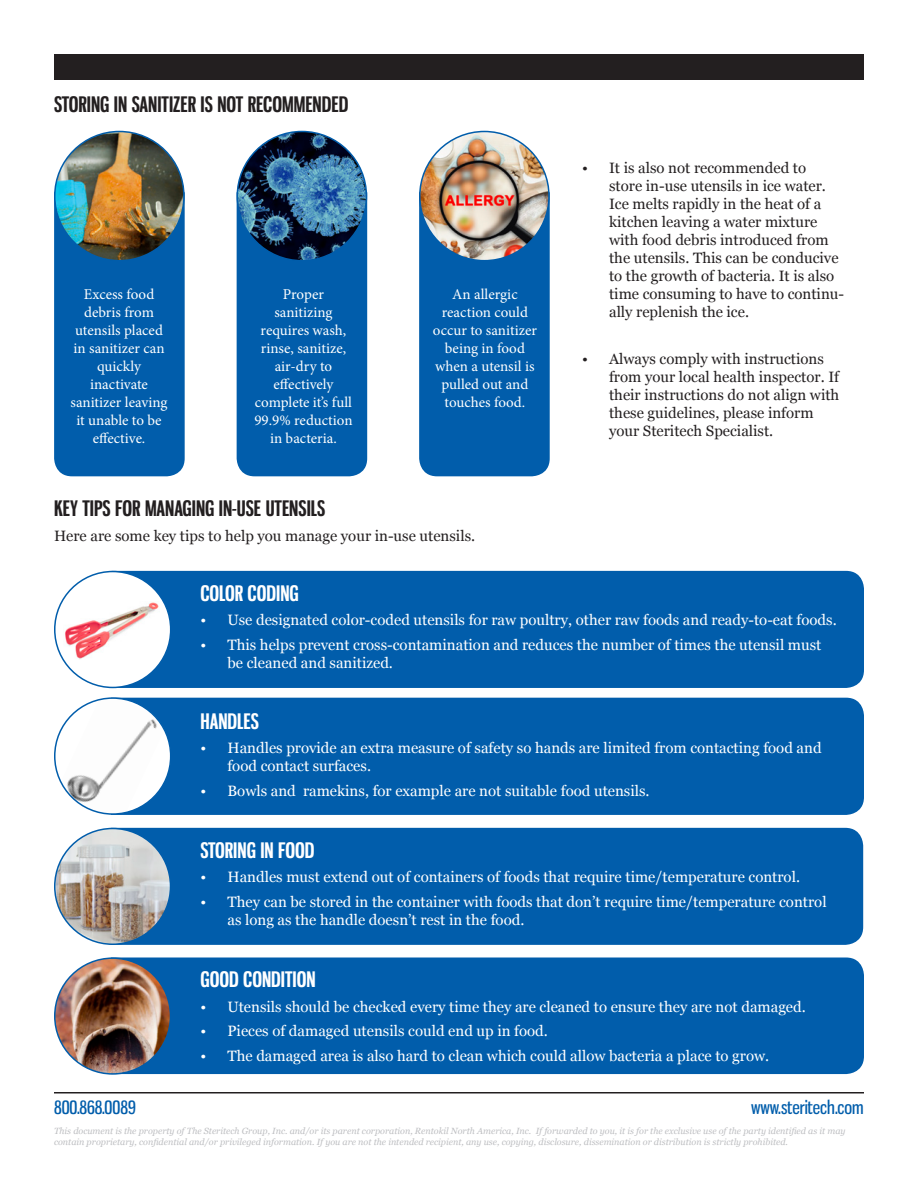
<style>
.page{position:relative;width:918px;height:1188px;background:#fff}
.page>*{position:absolute;margin:0;border:0;box-sizing:border-box;transform-origin:0 0}
.t1{font:700 21px "Gnuolane Rg";color:#231f20}
.t2{font:700 21px "Gnuolane Rg";color:#fff}
.t3{font:18px "Gnuolane Rg";color:#015dab}
.t4{font:15px/18px "Georgia";color:#fff}
.t5{font:15px/18px "Georgia";color:#231f20}
.t6{font:15px/18px "Minion Pro";color:#fff;text-align:center}
.t7{font:italic 9px/10.8px "Georgia";color:#bebfc2}
</style>
<div class="page">
<div style="left:54px;top:54px;width:810px;height:26px;background:#231f20"></div>
<div style="left:54px;top:204px;width:131px;height:272px;background:#015dab"></div>
<img style="left:55px;top:131px;width:129px;height:130px;border-radius:65px">
<div style="left:237px;top:204px;width:130px;height:272px;background:#015dab"></div>
<img style="left:237px;top:131px;width:129px;height:130px;border-radius:65px">
<div style="left:419px;top:204px;width:131px;height:272px;background:#015dab"></div>
<img style="left:420px;top:131px;width:129px;height:130px;border-radius:65px">
<div style="left:120px;top:571px;width:744px;height:117px;background:#015dab"></div>
<div style="left:55px;top:572px;width:116px;height:115px;background:#fff;border-radius:50%"></div>
<img style="left:65px;top:602px;width:94px;height:57px">
<div style="left:54px;top:571px;width:117px;height:117px;border:2px solid #015dab;border-radius:50%"></div>
<div style="left:120px;top:698px;width:744px;height:117px;background:#015dab"></div>
<svg style="left:55px;top:698px;width:116px;height:116px"></svg>
<img style="left:61px;top:698px;width:103px;height:116px">
<div style="left:54px;top:697px;width:117px;height:118px;border:2px solid #015dab;border-radius:50%"></div>
<div style="left:120px;top:828px;width:743px;height:117px;background:#015dab"></div>
<img style="left:55px;top:828px;width:116px;height:116px;border-radius:58px">
<div style="left:54px;top:828px;width:117px;height:117px;border:2px solid #015dab;border-radius:50%"></div>
<div style="left:126px;top:958px;width:738px;height:116px;background:#015dab"></div>
<img style="left:55px;top:958px;width:116px;height:116px;border-radius:58px">
<div style="left:54px;top:957px;width:117px;height:118px;border:2px solid #015dab;border-radius:50%"></div>
<hr style="left:54px;top:1092px;width:810px;height:2px;background:#231f20">
<h1 class="t1" style="left:54px;top:92px;width:296px">STORING IN SANITIZER IS NOT RECOMMENDED</h1>
<p class="t6" style="left:71px;top:286px;width:99px">Excess food debris from utensils placed in sanitizer can quickly inactivate sanitizer leaving it unable to be effective.</p>
<p class="t6" style="left:254px;top:286px;width:100px">Proper sanitizing requires wash, rinse, sanitize, air-dry to effectively complete it’s full<br>99.9% reduction in bacteria.</p>
<p class="t6" style="left:433px;top:286px;width:106px">An allergic reaction could occur to sanitizer being in food when a utensil is pulled out and touches food.</p>
<h1 class="t1" style="left:54px;top:496px;width:273px">KEY TIPS FOR MANAGING IN-USE UTENSILS</h1>
<p class="t5" style="left:54px;top:526px;width:423px">Here are some key tips to help you manage your in-use utensils.</p>
<p class="t5" style="left:609px;top:159px;width:237px;text-indent:-27px">• It is also not recommended to<br>store in-use utensils in ice water.<br>Ice melts rapidly in the heat of a kitchen leaving a water mixture with food debris introduced from the utensils. This can be conducive to the growth of bacteria. It is also time consuming to have to continu&shy;ally replenish the ice.</p>
<p class="t5" style="left:609px;top:349px;width:232px;text-indent:-27px">• Always comply with instructions from your local health inspector. If their instructions do not align with these guidelines, please inform your Steritech Specialist.</p>
<h1 class="t2" style="left:200px;top:580px;width:100px">COLOR CODING</h1>
<p class="t4" style="left:200px;top:610px;width:638px">• Use designated color-coded utensils for raw poultry, other raw foods and ready-to-eat foods.</p>
<p class="t4" style="left:227px;top:635px;width:595px;text-indent:-27px">• This helps prevent cross-contamination and reduces the number of times the utensil must be cleaned and sanitized.</p>
<h1 class="t2" style="left:200px;top:708px;width:60px">HANDLES</h1>
<p class="t4" style="left:227px;top:738px;width:596px;text-indent:-27px">• Handles provide an extra measure of safety so hands are limited from contacting food and food contact surfaces.</p>
<p class="t4" style="left:200px;top:781px;width:451px">• Bowls and ramekins, for example are not suitable food utensils.</p>
<h1 class="t2" style="left:200px;top:837px;width:116px">STORING IN FOOD</h1>
<p class="t4" style="left:200px;top:867px;width:601px">• Handles must extend out of containers of foods that require time/temperature control.</p>
<p class="t4" style="left:227px;top:892px;width:601px;text-indent:-27px">• They can be stored in the container with foods that don’t require time/temperature control as long as the handle doesn’t rest in the food.</p>
<h1 class="t2" style="left:200px;top:967px;width:117px">GOOD CONDITION</h1>
<p class="t4" style="left:200px;top:997px;width:607px">• Utensils should be checked every time they are cleaned to ensure they are not damaged.</p>
<p class="t4" style="left:200px;top:1021px;width:349px">• Pieces of damaged utensils could end up in food.</p>
<p class="t4" style="left:200px;top:1046px;width:570px">• The damaged area is also hard to clean which could allow bacteria a place to grow.</p>
<p class="t3" style="left:54px;top:1097px;width:83px">800.868.0089</p>
<p class="t3" style="left:751px;top:1097px;width:114px">www.steritech.com</p>
<p class="t7" style="left:54px;top:1125px;width:793px">This document is the property of The Steritech Group, Inc. and/or its parent corporation, Rentokil North America, Inc. If forwarded to you, it is for the exclusive use of the party identified as it may contain proprietary, confidential and/or privileged information. If you are not the intended recipient, any use, copying, disclosure, dissemination or distribution is strictly prohibited.</p>
</div>
